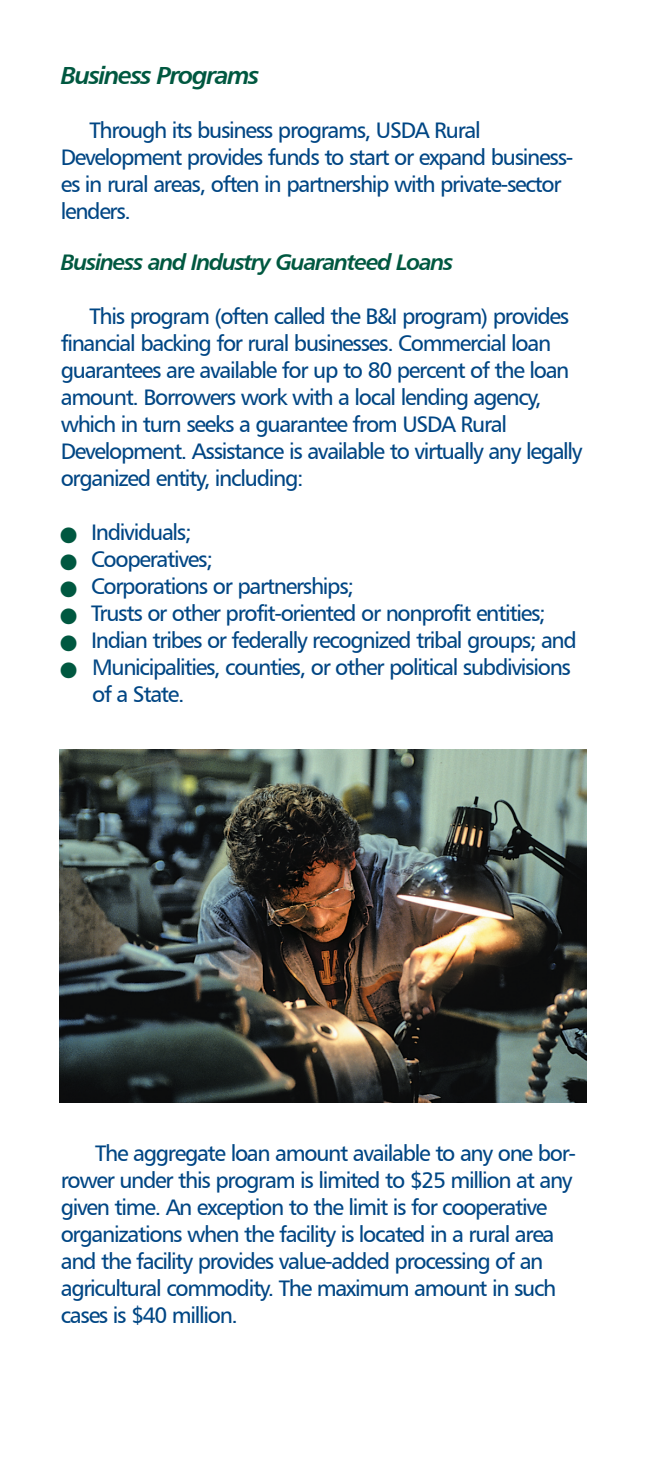
<style>
.page{position:relative;width:648px;height:1458px;background:#fff}
.page>*{position:absolute;margin:0;border:0;box-sizing:border-box;transform-origin:0 0}
.t1{font:24.75px "Humanist 777 BT Bold Italic B";letter-spacing:-.06em;color:#005840}
.t2{font:22.5px/27px "Humanist 777 BT Roman B";letter-spacing:-.055em;color:#004684}
.t3{font:22.5px "Humanist 777 BT Bold Italic B";letter-spacing:-.06em;color:#005840}
</style>
<div class="page">
<img style="left:60px;top:749px;width:526px;height:353px">
<p class="t1" style="left:61px;top:59px;width:200px">Business Programs</p>
<p class="t2" style="left:61px;top:116px;width:514px;text-indent:29px">Through its business programs, USDA Rural Development provides funds to start or expand business&shy;es in rural areas, often in partnership with private-sector lenders.</p>
<p class="t3" style="left:61px;top:248px;width:394px">Business and Industry Guaranteed Loans</p>
<p class="t2" style="left:61px;top:303px;width:523px;text-indent:29px">This program (often called the B&amp;I program) provides financial backing for rural businesses. Commercial loan guarantees are available for up to 80 percent of the loan amount. Borrowers work with a local lending agency, which in turn seeks a guarantee from USDA Rural Development. Assistance is available to virtually any legally organized entity, including:</p>
<p class="t2" style="left:91px;top:519px;width:487px">Individuals;<br>Cooperatives;<br>Corporations or partnerships;<br>Trusts or other profit-oriented or nonprofit entities; Indian tribes or federally recognized tribal groups; and Municipalities, counties, or other political subdivisions of a State.</p>
<p class="t2" style="left:61px;top:1140px;width:517px;text-indent:34px">The aggregate loan amount available to any one bor&shy;rower under this program is limited to $25 million at any given time. An exception to the limit is for cooperative organizations when the facility is located in a rural area and the facility provides value-added processing of an agricultural commodity. The maximum amount in such cases is $40 million.</p>
</div>
